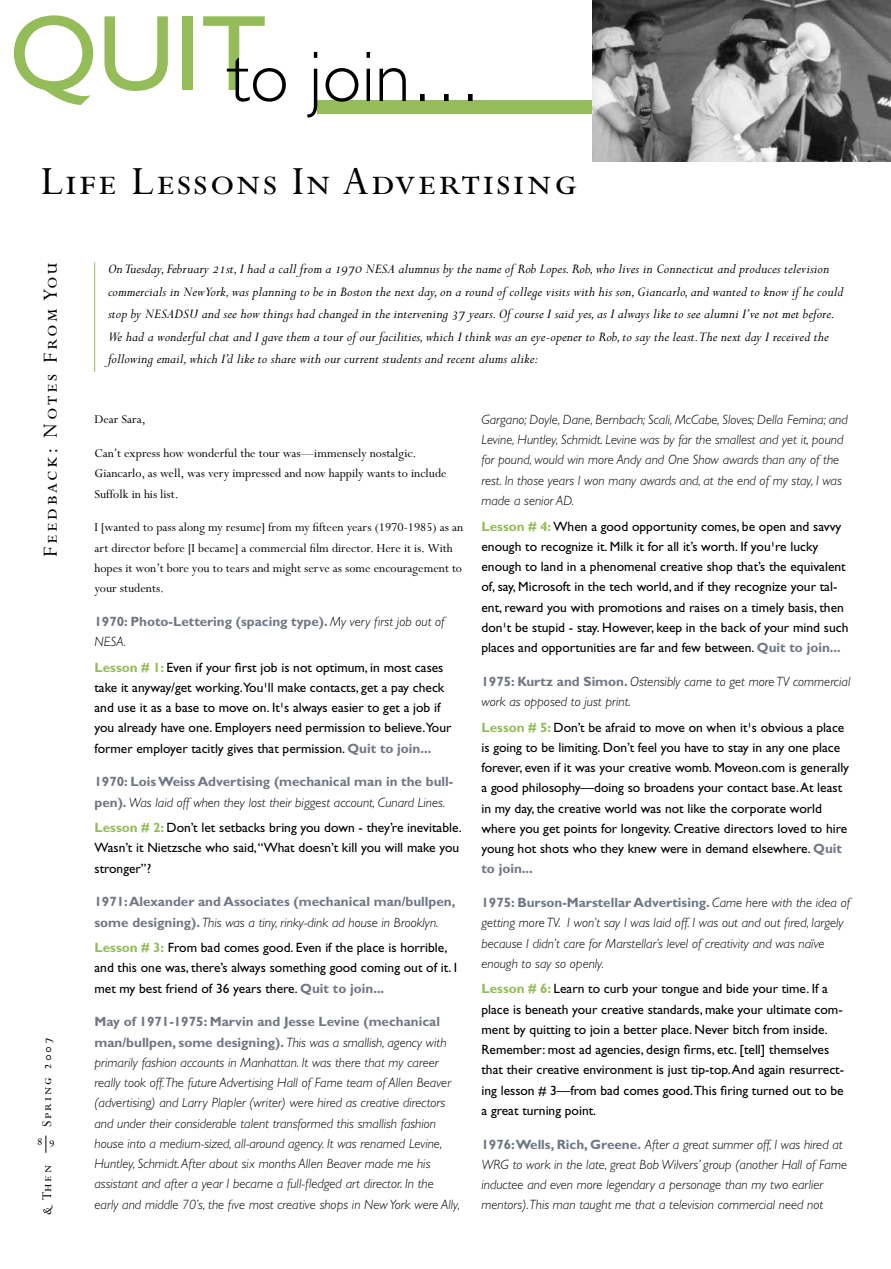
<style>
.page{position:relative;width:891px;height:1269px;background:#fff}
.page>*{position:absolute;margin:0;border:0;box-sizing:border-box;transform-origin:0 0}
.t1{font:300 72px "Gill Sans";color:#000}
.t2{font:45px "Perpetua SC";letter-spacing:.05em;color:#000}
.t3{font:22.5px "Perpetua SC";letter-spacing:.125em;color:#000}
.t4{font:15px/22.5px "Perpetua Italic Os F";letter-spacing:.005em;color:#000}
.t5{font:15px "Perpetua SC";letter-spacing:.125em;color:#000}
.t6{font:13.5px/20.2px "Gill Sans";color:#000}
.t7{font:italic 300 13.5px/20.2px "Gill Sans";color:#000}
.t8{font:13.5px/20.2px "Perpetua";color:#000}
.t9{font:700 13.5px/20.2px "Gill Sans";color:#707785}
.t10{font:13.5px "Perpetua Exp";color:#000}
.s1{font-family:"Perpetua Italic Os F"}
.s2{font-weight:300;font-style:italic;color:#000}
.s3{font-weight:700;color:#94bc59}
.s4{font-weight:700;color:#707785}
.s5{font-weight:700;font-style:normal;color:#707785}
</style>
<div class="page">
<svg style="left:46px;top:1136px;width:1px;height:17px"></svg>
<div style="left:317px;top:100px;width:316px;height:14px;background:#94bc59"></div>
<hr style="left:94px;top:262px;width:1px;height:110px;background:#94bc59">
<img style="left:592px;top:0;width:299px;height:162px">
<h1 class="t1" style="left:9px;top:36px;width:475px"><sup>QUIT</sup>to join…</h1>
<h2 class="t2" style="left:40px;top:158px;width:538px">Life Lessons In Advertising</h2>
<h3 class="t3" style="left:39px;top:557px;width:296px;rotate:-90deg">Feedback: Notes From You</h3>
<p class="t5" style="left:39px;top:1127px;width:91px;rotate:-90deg">Spring 2007</p>
<p class="t10" style="left:37px;top:1136px;width:20px">8 9</p>
<p class="t5" style="left:39px;top:1215px;width:52px;rotate:-90deg"><span class="s1">&amp;</span> Then</p>
<p class="t4" style="left:108px;top:258px;width:737px">On Tuesday, February 21st, I had a call from a 1970 NESA alumnus by the name of Rob Lopes. Rob, who lives in Connecticut and produces television commercials in New York, was planning to be in Boston the next day, on a round of college visits with his son, Giancarlo, and wanted to know if he could stop by NESADSU and see how things had changed in the intervening 37 years. Of course I said yes, as I always like to see alumni I’ve not met before.<br>We had a wonderful chat and I gave them a tour of our facilities, which I think was an eye-opener to Rob, to say the least.The next day I received the following email, which I’d like to share with our current students and recent alums alike:</p>
<p class="t8" style="left:94px;top:410px;width:53px">Dear Sara,</p>
<p class="t8" style="left:94px;top:443px;width:354px">Can’t express how wonderful the tour was-—immensely nostalgic.<br>Giancarlo, as well, was very impressed and now happily wants to include<br>Suffolk in his list.</p>
<p class="t8" style="left:94px;top:518px;width:370px">I [wanted to pass along my resume] from my fifteen years (1970-1985) as an art director before [I became] a commercial film director. Here it is. With hopes it won’t bore you to tears and might serve as some encouragement to your students.</p>
<p class="t9" style="left:94px;top:611px;width:352px">1970: Photo-Lettering (spacing type). <span class="s2">My very first job out of<br>NESA.</span></p>
<p class="t6" style="left:94px;top:657px;width:359px"><span class="s3">Lesson # 1:</span> Even if your first job is not optimum, in most cases take it anyway/get working.You¹ll make contacts, get a pay check and use it as a base to move on. It¹s always easier to get a job if you already have one. Employers need permission to believe.Your former employer tacitly gives that permission. <span class="s4">Quit to join...</span></p>
<p class="t9" style="left:94px;top:772px;width:360px">1970: Lois Weiss Advertising (mechanical man in the bull&shy;pen). <span class="s2">Was laid off when they lost their biggest account, Cunard Lines.</span></p>
<p class="t6" style="left:94px;top:818px;width:369px"><span class="s3">Lesson # 2:</span> Don’t let setbacks bring you down - they’re inevitable.<br>Wasn’t it Nietzsche who said, “What doesn’t kill you will make you stronger”?</p>
<p class="t9" style="left:94px;top:892px;width:362px">1971: Alexander and Associates (mechanical man/bullpen, some designing). <span class="s2">This was a tiny, rinky-dink ad house in Brooklyn.</span></p>
<p class="t6" style="left:94px;top:938px;width:364px"><span class="s3">Lesson # 3:</span> From bad comes good. Even if the place is horrible, and this one was, there’s always something good coming out of it. I met my best friend of 36 years there. <span class="s4">Quit to join...</span></p>
<p class="t7" style="left:94px;top:1012px;width:367px"><span class="s5">May of 1971-1975: Marvin and Jesse Levine (mechanical man/bullpen, some designing).</span> This was a smallish, agency with primarily fashion accounts in Manhattan. It was there that my career really took off. The future Advertising Hall of Fame team of Allen Beaver (advertising) and Larry Plapler (writer) were hired as creative directors and under their considerable talent transformed this smallish fashion house into a medium-sized, all-around agency. It was renamed Levine, Huntley, Schmidt. After about six months Allen Beaver made me his assistant and after a year I became a full-fledged art director. In the early and middle 70’s, the five most creative shops in New York were Ally,</p>
<p class="t7" style="left:482px;top:410px;width:368px">Gargano; Doyle, Dane, Bernbach; Scali, McCabe, Sloves; Della Femina; and Levine, Huntley, Schmidt. Levine was by far the smallest and yet it, pound for pound, would win more Andy and One Show awards than any of the rest. In those years I won many awards and, at the end of my stay, I was made a senior AD.</p>
<p class="t6" style="left:482px;top:516px;width:368px"><span class="s3">Lesson # 4:</span> When a good opportunity comes, be open and savvy enough to recognize it. Milk it for all it’s worth. If you¹re lucky enough to land in a phenomenal creative shop that’s the equivalent of, say, Microsoft in the tech world, and if they recognize your tal&shy;ent, reward you with promotions and raises on a timely basis, then don¹t be stupid - stay. However, keep in the back of your mind such places and opportunities are far and few between. <span class="s4">Quit to join...</span></p>
<p class="t7" style="left:482px;top:671px;width:370px"><span class="s5">1975: Kurtz and Simon.</span> Ostensibly came to get more TV commercial work as opposed to just print.</p>
<p class="t6" style="left:482px;top:717px;width:369px"><span class="s3">Lesson # 5:</span> Don’t be afraid to move on when it¹s obvious a place is going to be limiting. Don’t feel you have to stay in any one place forever, even if it was your creative womb. Moveon.com is generally a good philosophy—doing so broadens your contact base. At least in my day, the creative world was not like the corporate world where you get points for longevity. Creative directors loved to hire young hot shots who they knew were in demand elsewhere. <span class="s4">Quit to join...</span></p>
<p class="t7" style="left:482px;top:893px;width:370px"><span class="s5">1975: Burson-Marstellar Advertising.</span> Came here with the idea of getting more TV. I won’t say I was laid off. I was out and out fired, largely because I didn’t care for Marstellar’s level of creativity and was naïve enough to say so openly.</p>
<p class="t6" style="left:482px;top:979px;width:364px"><span class="s3">Lesson # 6:</span> Learn to curb your tongue and bide your time. If a place is beneath your creative standards, make your ultimate com&shy;ment by quitting to join a better place. Never bitch from inside.<br>Remember: most ad agencies, design firms, etc. [tell] themselves that their creative environment is just tip-top. And again resurrect&shy;ing lesson # 3—from bad comes good.This firing turned out to be a great turning point.</p>
<p class="t7" style="left:482px;top:1134px;width:367px"><span class="s5">1976:Wells, Rich, Greene.</span> After a great summer off, I was hired at WRG to work in the late, great Bob Wilvers’ group (another Hall of Fame inductee and even more legendary a personage than my two earlier mentors). This man taught me that a television commercial need not</p>
</div>
